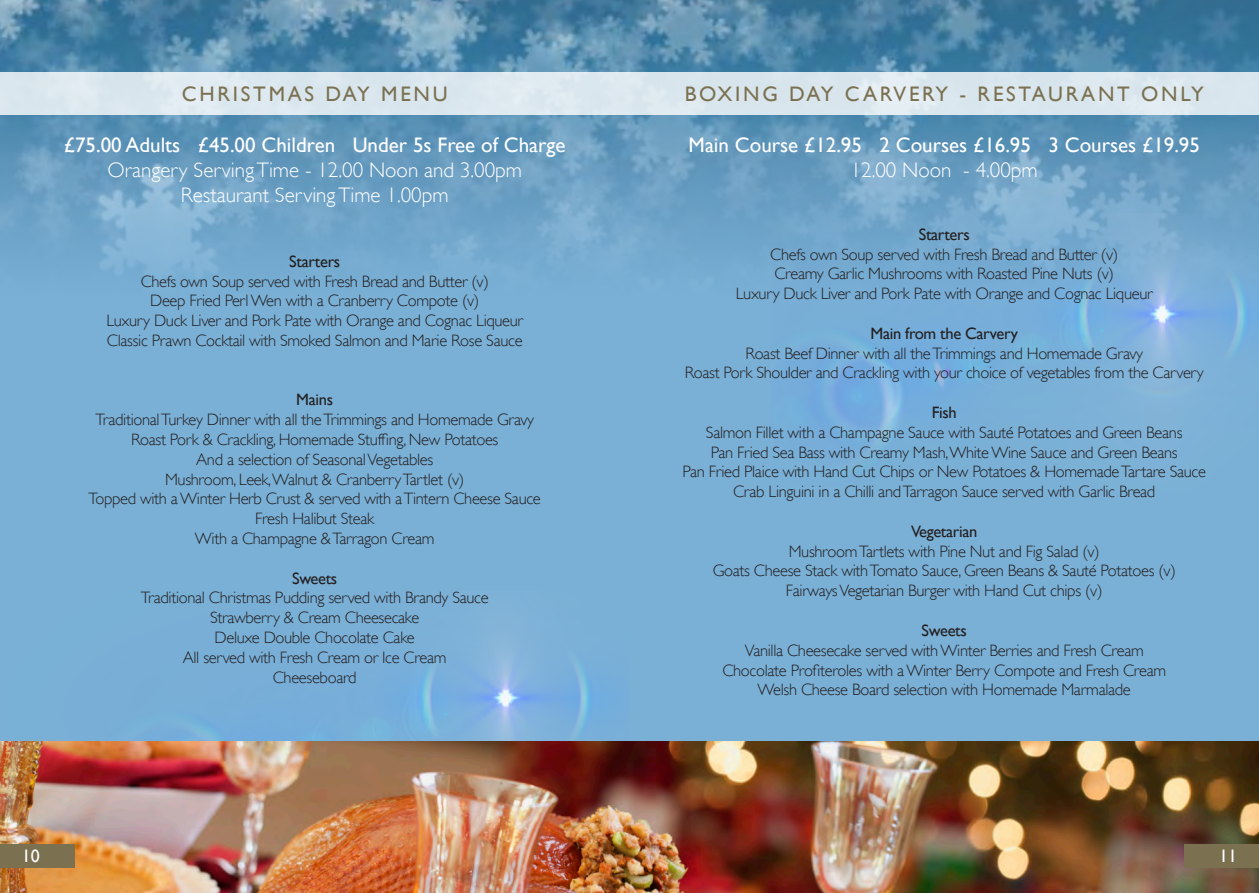
<style>
.page{position:relative;width:1259px;height:893px;background:#7ab0d6}
.page>*{position:absolute;margin:0;border:0;box-sizing:border-box;transform-origin:0 0}
.t1{font:21px "Gill Sans";color:#fff}
.t2{font:300 21px "Gill Sans";color:#fff}
.t3{font:21px "Gill Sans";letter-spacing:.13em;color:#7b7151}
.t4{font:18px "Gill Sans";color:#fff}
.t5{font:300 16.5px "Gill Sans";letter-spacing:-.02em;color:#231f20}
.t6{font:16.5px "Gill Sans";letter-spacing:-.02em;color:#231f20}
</style>
<div class="page">
<img style="left:0;top:0;width:1259px;height:263px">
<img style="left:772px;top:213px;width:487px;height:228px">
<img style="left:203px;top:630px;width:396px;height:111px">
<div style="left:0;top:73px;width:1259px;height:42px;background:#dbe7ee"></div>
<img style="left:0;top:741px;width:1259px;height:152px">
<div style="left:0;top:844px;width:74px;height:24px;background:#7b7151"></div>
<div style="left:1184px;top:844px;width:75px;height:24px;background:#7b7151"></div>
<p class="t3" style="left:182px;top:82px;width:267px">CHRISTMAS DAY MENU</p>
<p class="t1" style="left:64px;top:132px;width:503px">£75.00 Adults £45.00 Children Under 5s Free of Charge</p>
<p class="t2" style="left:107px;top:158px;width:416px">Orangery Serving Time - 12.00 Noon and 3.00pm</p>
<p class="t2" style="left:181px;top:183px;width:269px">Restaurant Serving Time 1.00pm</p>
<p class="t6" style="left:289px;top:252px;width:52px">Starters</p>
<p class="t5" style="left:141px;top:272px;width:350px">Chefs own Soup served with Fresh Bread and Butter (v)</p>
<p class="t5" style="left:150px;top:291px;width:331px">Deep Fried Perl Wen with a Cranberry Compote (v)</p>
<p class="t5" style="left:106px;top:311px;width:418px">Luxury Duck Liver and Pork Pate with Orange and Cognac Liqueur</p>
<p class="t5" style="left:107px;top:331px;width:417px">Classic Prawn Cocktail with Smoked Salmon and Marie Rose Sauce</p>
<p class="t6" style="left:296px;top:390px;width:38px">Mains</p>
<p class="t5" style="left:95px;top:410px;width:440px">Traditional Turkey Dinner with all the Trimmings and Homemade Gravy</p>
<p class="t5" style="left:131px;top:430px;width:369px">Roast Pork &amp; Crackling, Homemade Stuffing, New Potatoes</p>
<p class="t5" style="left:196px;top:450px;width:238px">And a selection of Seasonal Vegetables</p>
<p class="t5" style="left:165px;top:470px;width:301px">Mushroom, Leek,Walnut &amp; Cranberry Tartlet (v)</p>
<p class="t5" style="left:89px;top:489px;width:454px">Topped with a Winter Herb Crust &amp; served with a Tintern Cheese Sauce</p>
<p class="t5" style="left:255px;top:509px;width:120px">Fresh Halibut Steak</p>
<p class="t5" style="left:195px;top:529px;width:241px">With a Champagne &amp; Tarragon Cream</p>
<p class="t6" style="left:292px;top:568px;width:47px">Sweets</p>
<p class="t5" style="left:141px;top:588px;width:349px">Traditional Christmas Pudding served with Brandy Sauce</p>
<p class="t5" style="left:210px;top:608px;width:211px">Strawberry &amp; Cream Cheesecake</p>
<p class="t5" style="left:215px;top:628px;width:202px">Deluxe Double Chocolate Cake</p>
<p class="t5" style="left:183px;top:648px;width:265px">All served with Fresh Cream or Ice Cream</p>
<p class="t5" style="left:273px;top:668px;width:85px">Cheeseboard</p>
<p class="t3" style="left:685px;top:81px;width:520px">BOXING DAY CARVERY - RESTAURANT ONLY</p>
<p class="t1" style="left:688px;top:132px;width:513px">Main Course £12.95 2 Courses £16.95 3 Courses £19.95</p>
<p class="t2" style="left:850px;top:158px;width:189px">12.00 Noon - 4.00pm</p>
<p class="t6" style="left:918px;top:225px;width:52px">Starters</p>
<p class="t5" style="left:770px;top:245px;width:350px">Chefs own Soup served with Fresh Bread and Butter (v)</p>
<p class="t5" style="left:774px;top:264px;width:341px">Creamy Garlic Mushrooms with Roasted Pine Nuts (v)</p>
<p class="t5" style="left:736px;top:284px;width:418px">Luxury Duck Liver and Pork Pate with Orange and Cognac Liqueur</p>
<p class="t6" style="left:870px;top:324px;width:149px">Main from the Carvery</p>
<p class="t5" style="left:745px;top:344px;width:399px">Roast Beef Dinner with all the Trimmings and Homemade Gravy</p>
<p class="t5" style="left:685px;top:363px;width:520px">Roast Pork Shoulder and Crackling with your choice of vegetables from the Carvery</p>
<p class="t6" style="left:931px;top:403px;width:26px">Fish</p>
<p class="t5" style="left:706px;top:423px;width:478px">Salmon Fillet with a Champagne Sauce with Sauté Potatoes and Green Beans</p>
<p class="t5" style="left:711px;top:443px;width:468px">Pan Fried Sea Bass with Creamy Mash,White Wine Sauce and Green Beans</p>
<p class="t5" style="left:682px;top:462px;width:525px">Pan Fried Plaice with Hand Cut Chips or New Potatoes &amp; Homemade Tartare Sauce</p>
<p class="t5" style="left:733px;top:482px;width:424px">Crab Linguini in a Chilli and Tarragon Sauce served with Garlic Bread</p>
<p class="t6" style="left:911px;top:522px;width:68px">Vegetarian</p>
<p class="t5" style="left:788px;top:542px;width:312px">Mushroom Tartlets with Pine Nut and Fig Salad (v)</p>
<p class="t5" style="left:712px;top:561px;width:464px">Goats Cheese Stack with Tomato Sauce, Green Beans &amp; Sauté Potatoes (v)</p>
<p class="t5" style="left:786px;top:581px;width:318px">Fairways Vegetarian Burger with Hand Cut chips (v)</p>
<p class="t6" style="left:921px;top:621px;width:47px">Sweets</p>
<p class="t5" style="left:744px;top:641px;width:400px">Vanilla Cheesecake served with Winter Berries and Fresh Cream</p>
<p class="t5" style="left:722px;top:660px;width:445px">Chocolate Profiteroles with a Winter Berry Compote and Fresh Cream</p>
<p class="t5" style="left:757px;top:680px;width:375px">Welsh Cheese Board selection with Homemade Marmalade</p>
<p class="t4" style="left:22px;top:845px;width:19px">10</p>
<p class="t4" style="left:1219px;top:845px;width:19px">11</p>
</div>
